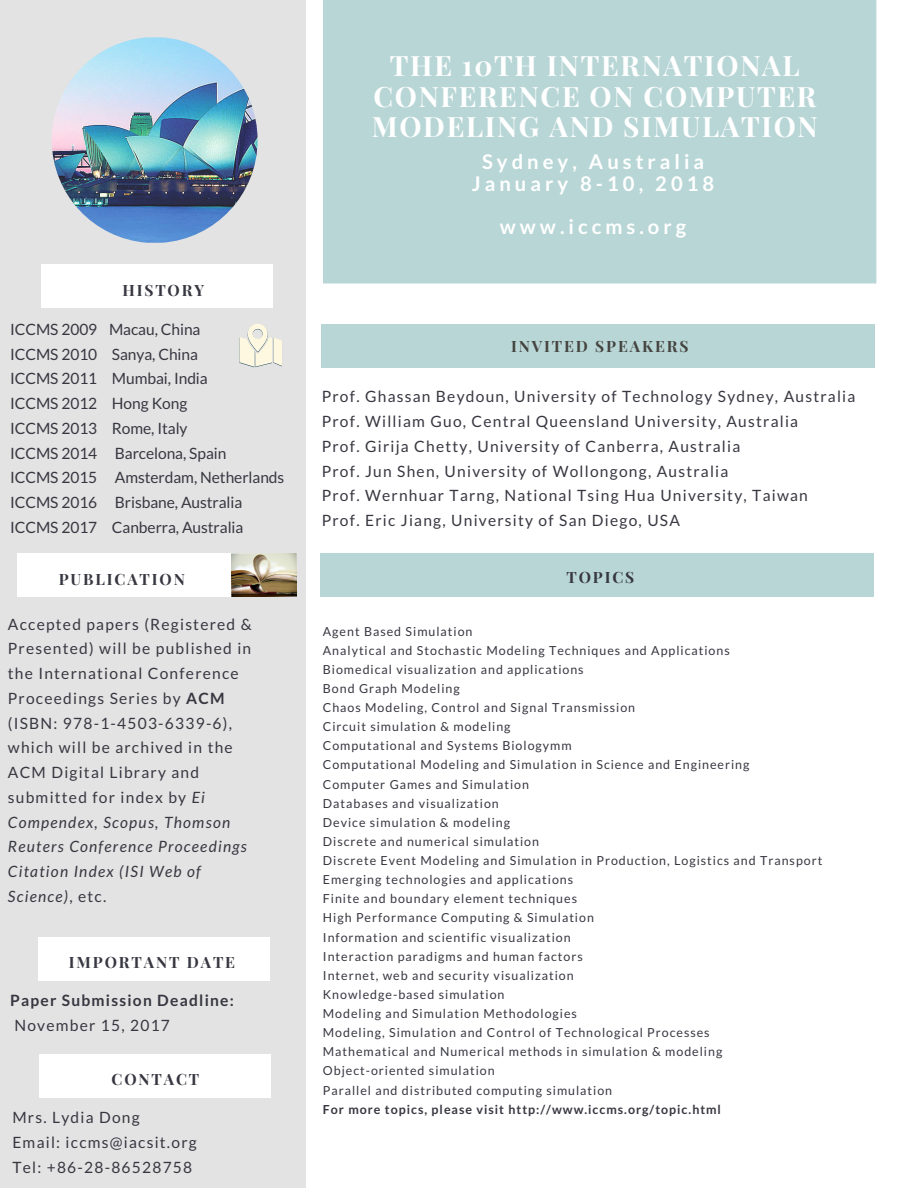
<style>
.page{position:relative;width:918px;height:1188px;background:#fff}
.page>*{position:absolute;margin:0;border:0;box-sizing:border-box;transform-origin:0 0}
.t1{font:700 28.05px/30.3px "Playfair Display";letter-spacing:.06em;color:#fff;text-align:center}
.t2{font:700 20.25px/21.3px "Lato";letter-spacing:.2em;color:#fff;text-align:center}
.t3{font:15.6px/24.8px "Lato";letter-spacing:.08em;color:#373741}
.t4{font:15.6px/24.8px "Lato";letter-spacing:-.005em;color:#373741}
.t5{font:700 15.6px "Playfair Display";letter-spacing:.12em;color:#373741}
.t6{font:700 15.6px "Lato";letter-spacing:.08em;color:#373741}
.t7{font:700 15.6px "Playfair Display";letter-spacing:.12em;color:#444440}
.t8{font:12.45px/19.2px "Lato";letter-spacing:.08em;color:#373741}
.t9{font:700 12.45px "Lato";letter-spacing:.08em;color:#373741}
.s1{font-weight:700}
.s2{font-style:italic}
</style>
<div class="page">
<div style="left:0;top:0;width:306px;height:1188px;background:#e3e3e3"></div>
<div style="left:323px;top:0;width:553px;height:284px;background:#b9d6d6"></div>
<div style="left:321px;top:554px;width:553px;height:43px;background:#b9d6d6"></div>
<div style="left:42px;top:264px;width:231px;height:44px;background:#fff"></div>
<div style="left:17px;top:554px;width:232px;height:43px;background:#fff"></div>
<div style="left:38px;top:937px;width:232px;height:44px;background:#fff"></div>
<div style="left:39px;top:1054px;width:232px;height:44px;background:#fff"></div>
<div style="left:322px;top:324px;width:553px;height:44px;background:#b9d6d6"></div>
<img style="left:52px;top:37px;width:206px;height:206px;border-radius:99px">
<svg style="left:239px;top:324px;width:43px;height:43px"></svg>
<img style="left:232px;top:554px;width:65px;height:42px">
<p class="t5" style="left:122px;top:279px;width:83px">HISTORY</p>
<p class="t4" style="left:10px;top:316px;width:276px">ICCMS 2009 Macau, China<br>ICCMS 2010 Sanya, China<br>ICCMS 2011 Mumbai, India<br>ICCMS 2012 Hong Kong<br>ICCMS 2013 Rome, Italy<br>ICCMS 2014 Barcelona, Spain<br>ICCMS 2015 Amsterdam, Netherlands<br>ICCMS 2016 Brisbane, Australia<br>ICCMS 2017 Canberra, Australia</p>
<p class="t5" style="left:59px;top:568px;width:128px">PUBLICATION</p>
<p class="t3" style="left:8px;top:611px;width:245px">Accepted papers (Registered &amp;<br>Presented) will be published in the International Conference<br>Proceedings Series by <span class="s1">ACM </span>(ISBN: 978-1-4503-6339-6), which will be archived in the<br>ACM Digital Library and submitted for index by <span class="s2">Ei<br>Compendex, Scopus, Thomson<br>Reuters Conference Proceedings<br>Citation Index (ISI Web of<br>Science)</span>, etc.</p>
<p class="t5" style="left:69px;top:951px;width:168px">IMPORTANT DATE</p>
<p class="t6" style="left:10px;top:991px;width:225px">Paper Submission Deadline:</p>
<p class="t3" style="left:14px;top:1013px;width:157px">November 15, 2017</p>
<p class="t5" style="left:112px;top:1068px;width:89px">CONTACT</p>
<p class="t3" style="left:12px;top:1105px;width:186px">Mrs. Lydia Dong<br>Email: iccms@iacsit.org<br>Tel: +86-28-86528758</p>
<h1 class="t1" style="left:372px;top:49px;width:448px">THE 10TH INTERNATIONAL<br>CONFERENCE ON COMPUTER<br>MODELING AND SIMULATION</h1>
<h2 class="t2" style="left:472px;top:151px;width:244px">Sydney, Australia<br>January 8-10, 2018</h2>
<h2 class="t2" style="left:500px;top:215px;width:188px">www.iccms.org</h2>
<p class="t7" style="left:511px;top:336px;width:179px">INVITED SPEAKERS</p>
<p class="t3" style="left:322px;top:384px;width:535px">Prof. Ghassan Beydoun, University of Technology Sydney, Australia Prof. William Guo, Central Queensland University, Australia<br>Prof. Girija Chetty, University of Canberra, Australia<br>Prof. Jun Shen, University of Wollongong, Australia<br>Prof. Wernhuar Tarng, National Tsing Hua University, Taiwan<br>Prof. Eric Jiang, University of San Diego, USA</p>
<p class="t5" style="left:566px;top:566px;width:69px">TOPICS</p>
<p class="t8" style="left:323px;top:621px;width:501px">Agent Based Simulation<br>Analytical and Stochastic Modeling Techniques and Applications<br>Biomedical visualization and applications<br>Bond Graph Modeling<br>Chaos Modeling, Control and Signal Transmission<br>Circuit simulation &amp; modeling<br>Computational and Systems Biologymm<br>Computational Modeling and Simulation in Science and Engineering<br>Computer Games and Simulation<br>Databases and visualization<br>Device simulation &amp; modeling<br>Discrete and numerical simulation<br>Discrete Event Modeling and Simulation in Production, Logistics and Transport Emerging technologies and applications<br>Finite and boundary element techniques<br>High Performance Computing &amp; Simulation<br>Information and scientific visualization<br>Interaction paradigms and human factors<br>Internet, web and security visualization<br>Knowledge-based simulation<br>Modeling and Simulation Methodologies<br>Modeling, Simulation and Control of Technological Processes<br>Mathematical and Numerical methods in simulation &amp; modeling Object-oriented simulation<br>Parallel and distributed computing simulation</p>
<p class="t9" style="left:323px;top:1101px;width:400px">For more topics, please visit http://www.iccms.org/topic.html</p>
</div>
